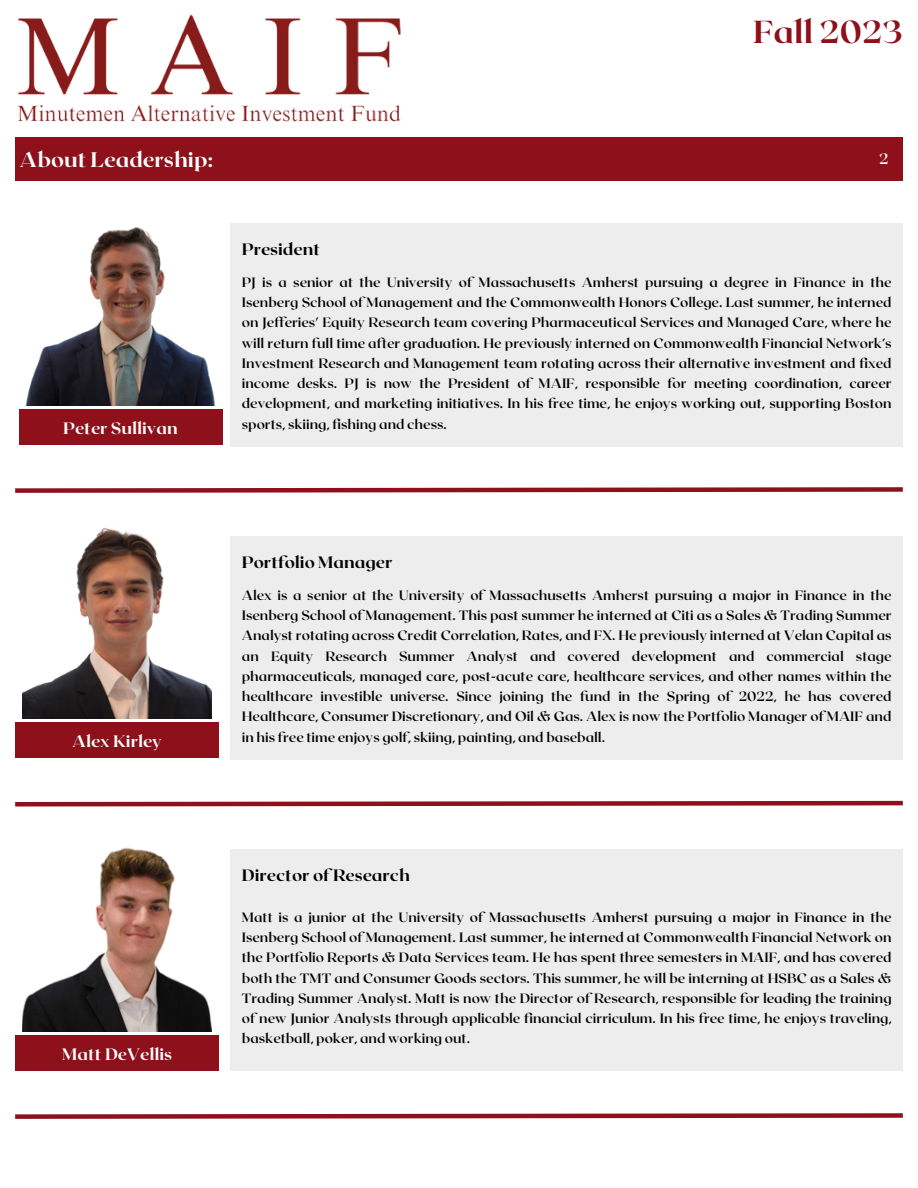
<style>
.page{position:relative;width:918px;height:1188px;background:#fff}
.page>*{position:absolute;margin:0;border:0;box-sizing:border-box;transform-origin:0 0}
.t1{font:800 31.8px "Roxborough CF";color:#8d101a}
.t2{font:800 21px "Roxborough CF";color:#fff}
.t3{font:800 16.5px "Roxborough CF";color:#000}
.t4{font:800 16.5px "Roxborough CF";color:#fff}
.t5{font:700 15px "Roxborough CF";color:#fff}
.t6{font:700 13.5px/20.2px "Roxborough CF";color:#000;text-align:justify}
</style>
<div class="page">
<div style="left:15px;top:137px;width:888px;height:43px;background:#8d101a"></div>
<svg style="left:15px;top:487px;width:888px;height:6px;background:#a94b52"></svg>
<div style="left:231px;top:223px;width:672px;height:49px;background:#ededed"></div>
<div style="left:231px;top:260px;width:672px;height:186px;background:#ededed"></div>
<svg style="left:15px;top:800px;width:888px;height:7px"></svg>
<div style="left:231px;top:536px;width:672px;height:49px;background:#ededed"></div>
<div style="left:231px;top:573px;width:672px;height:186px;background:#ededed"></div>
<div style="left:231px;top:849px;width:672px;height:49px;background:#ededed"></div>
<div style="left:231px;top:886px;width:672px;height:185px;background:#ededed"></div>
<img style="left:17px;top:14px;width:384px;height:108px">
<img style="left:22px;top:847px;width:189px;height:184px">
<img style="left:25px;top:227px;width:190px;height:178px">
<div style="left:19px;top:410px;width:203px;height:35px;background:#8d101a"></div>
<svg style="left:15px;top:1113px;width:888px;height:6px;background:#a94b52"></svg>
<div style="left:15px;top:722px;width:204px;height:36px;background:#8d101a"></div>
<div style="left:15px;top:1035px;width:204px;height:36px;background:#8d101a"></div>
<img style="left:22px;top:528px;width:189px;height:190px">
<p class="t1" style="left:753px;top:11px;width:151px">Fall 2023</p>
<p class="t2" style="left:20px;top:146px;width:195px">About Leadership:</p>
<p class="t4" style="left:63px;top:418px;width:116px">Peter Sullivan</p>
<p class="t5" style="left:879px;top:149px;width:11px">2</p>
<p class="t3" style="left:242px;top:238px;width:80px">President</p>
<p class="t6" style="left:242px;top:271px;width:651px">PJ is a senior at the University of Massachusetts Amherst pursuing a degree in Finance in the Isenberg School of Management and the Commonwealth Honors College. Last summer, he interned on Jefferies' Equity Research team covering Pharmaceutical Services and Managed Care, where he will return full time after graduation. He previously interned on Commonwealth Financial Network’s Investment Research and Management team rotating across their alternative investment and fixed income desks. PJ is now the President of MAIF, responsible for meeting coordination, career development, and marketing initiatives. In his free time, he enjoys working out, supporting Boston sports, skiing, fishing and chess.</p>
<p class="t4" style="left:72px;top:731px;width:91px">Alex Kirley</p>
<p class="t4" style="left:62px;top:1044px;width:111px">Matt DeVellis</p>
<p class="t3" style="left:242px;top:551px;width:152px">Portfolio Manager</p>
<p class="t6" style="left:242px;top:584px;width:651px">Alex is a senior at the University of Massachusetts Amherst pursuing a major in Finance in the Isenberg School of Management. This past summer he interned at Citi as a Sales &amp; Trading Summer Analyst rotating across Credit Correlation, Rates, and FX. He previously interned at Velan Capital as an Equity Research Summer Analyst and covered development and commercial stage pharmaceuticals, managed care, post-acute care, healthcare services, and other names within the healthcare investible universe. Since joining the fund in the Spring of 2022, he has covered Healthcare, Consumer Discretionary, and Oil &amp; Gas. Alex is now the Portfolio Manager of MAIF and in his free time enjoys golf, skiing, painting, and baseball.</p>
<p class="t3" style="left:242px;top:864px;width:170px">Director of Research</p>
<p class="t6" style="left:242px;top:906px;width:651px">Matt is a junior at the University of Massachusetts Amherst pursuing a major in Finance in the Isenberg School of Management. Last summer, he interned at Commonwealth Financial Network on the Portfolio Reports &amp; Data Services team. He has spent three semesters in MAIF, and has covered both the TMT and Consumer Goods sectors. This summer, he will be interning at HSBC as a Sales &amp; Trading Summer Analyst. Matt is now the Director of Research, responsible for leading the training of new Junior Analysts through applicable financial cirriculum. In his free time, he enjoys traveling, basketball, poker, and working out.</p>
</div>
